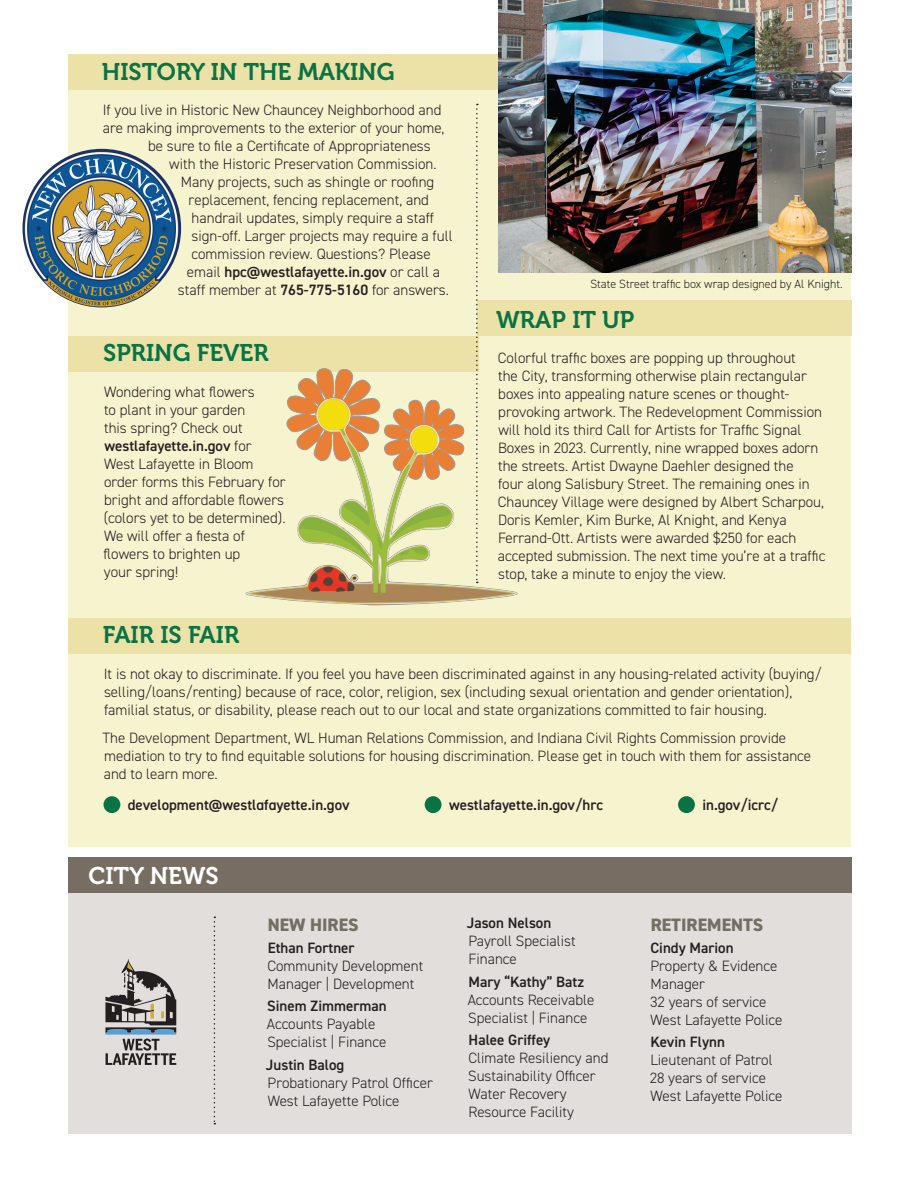
<style>
.page{position:relative;width:918px;height:1188px;background:#fff}
.page>*{position:absolute;margin:0;border:0;box-sizing:border-box;transform-origin:0 0}
.t1{font:24px "Museo 700";color:#0a7343}
.t2{font:24px "Museo 700";color:#fff}
.t3{font:800 18px "DIN2014";color:#776e63}
.t4{font:300 15px/18px "DIN2014";color:#231f20}
.t5{font:600 15px "DIN2014";color:#231f20}
.t6{font:300 12px "DIN2014";color:#231f20}
.s1{font-weight:300}
.s2{font-weight:600}
</style>
<div class="page">
<div style="left:68px;top:54px;width:783px;height:793px;background:#f6f3cf"></div>
<div style="left:68px;top:54px;width:783px;height:36px;background:#ece2a8"></div>
<div style="left:68px;top:618px;width:783px;height:35px;background:#ece2a8"></div>
<div style="left:68px;top:891px;width:784px;height:243px;background:#e2dedb"></div>
<div style="left:68px;top:858px;width:784px;height:35px;background:#776e63"></div>
<svg style="left:105px;top:960px;width:71px;height:105px"></svg>
<svg style="left:214px;top:917px;width:1px;height:207px"></svg>
<div style="left:104px;top:796px;width:16px;height:17px;background:#0a7343;border-radius:50%"></div>
<div style="left:425px;top:796px;width:17px;height:17px;background:#0a7343;border-radius:50%"></div>
<div style="left:678px;top:796px;width:17px;height:17px;background:#0a7343;border-radius:50%"></div>
<img style="left:498px;top:0;width:353px;height:272px">
<div style="left:477px;top:300px;width:374px;height:36px;background:#ece2a8"></div>
<svg style="left:28px;top:149px;width:153px;height:158px"></svg>
<img style="left:22px;top:149px;width:159px;height:158px;border-radius:79px">
<div style="left:68px;top:336px;width:411px;height:36px;background:#ece2a8"></div>
<svg style="left:476px;top:104px;width:2px;height:262px"></svg>
<svg style="left:298px;top:368px;width:180px;height:238px"></svg>
<svg style="left:245px;top:392px;width:233px;height:203px"></svg>
<svg style="left:250px;top:399px;width:228px;height:30px"></svg>
<svg style="left:252px;top:429px;width:261px;height:174px"></svg>
<svg style="left:297px;top:429px;width:155px;height:164px"></svg>
<h1 class="t1" style="left:102px;top:58px;width:294px">HISTORY IN THE MAKING</h1>
<p class="t4" style="left:103px;top:101px;width:340px">If you live in Historic New Chauncey Neighborhood and</p>
<p class="t4" style="left:103px;top:119px;width:343px">are making improvements to the exterior of your home,</p>
<p class="t4" style="left:148px;top:137px;width:284px">be sure to file a Certificate of Appropriateness</p>
<p class="t4" style="left:169px;top:155px;width:269px">with the Historic Preservation Commission.</p>
<p class="t4" style="left:181px;top:173px;width:255px">Many projects, such as shingle or roofing</p>
<p class="t4" style="left:189px;top:191px;width:242px">replacement, fencing replacement, and</p>
<p class="t4" style="left:192px;top:209px;width:244px">handrail updates, simply require a staff</p>
<p class="t4" style="left:191px;top:227px;width:263px">sign-off. Larger projects may require a full</p>
<p class="t4" style="left:191px;top:245px;width:241px">commission review. Questions? Please</p>
<p class="t5" style="left:187px;top:262px;width:255px"><span class="s1">email</span> hpc@westlafayette.in.gov <span class="s1">or call a</span></p>
<p class="t4" style="left:178px;top:281px;width:272px">staff member at <span class="s2">765-775-5160</span> for answers.</p>
<h1 class="t1" style="left:103px;top:340px;width:167px">SPRING FEVER</h1>
<p class="t4" style="left:104px;top:383px;width:183px">Wondering what flowers<br>to plant in your garden<br>this spring? Check out <span class="s2">westlafayette.in.gov</span> for<br>West Lafayette in Bloom order forms this February for bright and affordable flowers (colors yet to be determined).<br>We will offer a fiesta of flowers to brighten up<br>your spring!</p>
<p class="t6" style="left:590px;top:277px;width:254px">State Street traffic box wrap designed by Al Knight.</p>
<h1 class="t1" style="left:496px;top:306px;width:140px">WRAP IT UP</h1>
<p class="t4" style="left:498px;top:349px;width:329px">Colorful traffic boxes are popping up throughout<br>the City, transforming otherwise plain rectangular boxes into appealing nature scenes or thought&shy;provoking artwork. The Redevelopment Commission will hold its third Call for Artists for Traffic Signal Boxes in 2023. Currently, nine wrapped boxes adorn the streets. Artist Dwayne Daehler designed the<br>four along Salisbury Street. The remaining ones in Chauncey Village were designed by Albert Scharpou, Doris Kemler, Kim Burke, Al Knight, and Kenya Ferrand-Ott. Artists were awarded $250 for each accepted submission. The next time you’re at a traffic stop, take a minute to enjoy the view.</p>
<h1 class="t1" style="left:103px;top:622px;width:138px">FAIR IS FAIR</h1>
<p class="t4" style="left:104px;top:664px;width:719px">It is not okay to discriminate. If you feel you have been discriminated against in any housing-related activity (buying/ selling/loans/renting) because of race, color, religion, sex (including sexual orientation and gender orientation), familial status, or disability, please reach out to our local and state organizations committed to fair housing.</p>
<p class="t4" style="left:103px;top:729px;width:710px">The Development Department, WL Human Relations Commission, and Indiana Civil Rights Commission provide mediation to try to find equitable solutions for housing discrimination. Please get in touch with them for assistance and to learn more.</p>
<p class="t5" style="left:128px;top:795px;width:223px">development@westlafayette.in.gov</p>
<p class="t5" style="left:449px;top:795px;width:156px">westlafayette.in.gov/hrc</p>
<p class="t5" style="left:702px;top:795px;width:77px">in.gov/icrc/</p>
<h1 class="t2" style="left:88px;top:863px;width:132px">CITY NEWS</h1>
<p class="t3" style="left:268px;top:912px;width:92px">NEW HIRES</p>
<p class="t5" style="left:268px;top:938px;width:88px">Ethan Fortner</p>
<p class="t4" style="left:267px;top:957px;width:157px">Community Development<br>Manager | Development</p>
<p class="t5" style="left:267px;top:996px;width:121px">Sinem Zimmerman</p>
<p class="t4" style="left:267px;top:1015px;width:121px">Accounts Payable<br>Specialist | Finance</p>
<p class="t5" style="left:266px;top:1054px;width:80px">Justin Balog</p>
<p class="t4" style="left:268px;top:1073px;width:167px">Probationary Patrol Officer<br>West Lafayette Police</p>
<p class="t5" style="left:467px;top:913px;width:86px">Jason Nelson</p>
<p class="t4" style="left:468px;top:932px;width:109px">Payroll Specialist<br>Finance</p>
<p class="t5" style="left:469px;top:971px;width:117px">Mary “Kathy” Batz</p>
<p class="t4" style="left:468px;top:990px;width:128px">Accounts Receivable<br>Specialist | Finance</p>
<p class="t5" style="left:469px;top:1030px;width:83px">Halee Griffey</p>
<p class="t4" style="left:468px;top:1049px;width:142px">Climate Resiliency and<br>Sustainability Officer<br>Water Recovery<br>Resource Facility</p>
<p class="t3" style="left:651px;top:912px;width:114px">RETIREMENTS</p>
<p class="t5" style="left:650px;top:938px;width:85px">Cindy Marion</p>
<p class="t4" style="left:650px;top:957px;width:134px">Property &amp; Evidence<br>Manager<br>32 years of service<br>West Lafayette Police</p>
<p class="t5" style="left:651px;top:1032px;width:76px">Kevin Flynn</p>
<p class="t4" style="left:650px;top:1051px;width:134px">Lieutenant of Patrol<br>28 years of service<br>West Lafayette Police</p>
</div>
